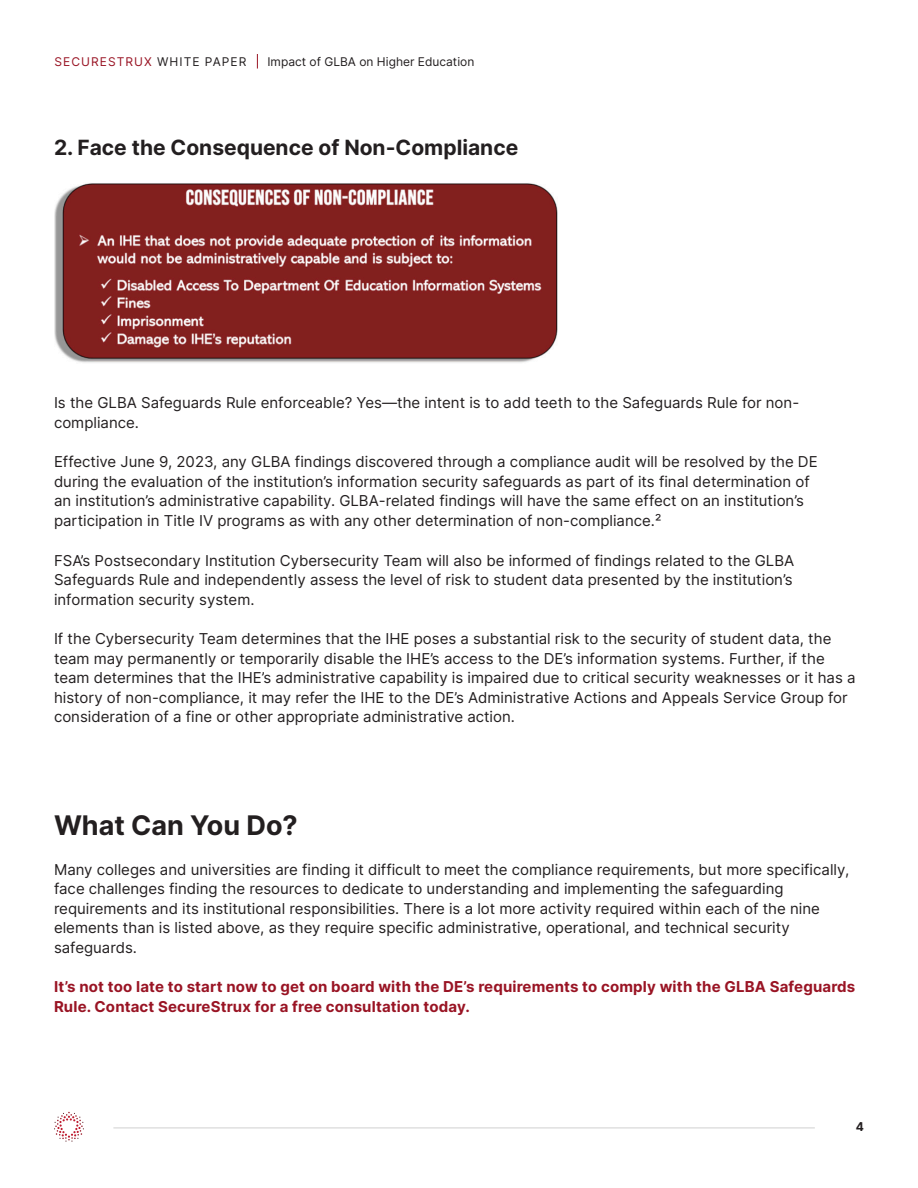
<style>
.page{position:relative;width:918px;height:1188px;background:#fff}
.page>*{position:absolute;margin:0;border:0;box-sizing:border-box;transform-origin:0 0}
.Body_Copy{font:700 27px "Inter";color:#231f20}
.Subheading{font:700 21px "Inter";color:#231f20}
.Body_Copy-2{font:15px/19.5px "Inter";color:#231f20}
.Body_Copy-3{font:700 15px/19.5px "Inter";letter-spacing:.01em;color:#991424}
.t1{font:12px "Inter";color:#231f20}
.t2{font:12px "Inter";letter-spacing:.085em;color:#991424}
.t3{font:700 12px "Inter";color:#231f20}
.s1{color:#231f20}
</style>
<div class="page">
<svg style="left:257px;top:54px;width:1px;height:15px"></svg>
<hr style="left:113px;top:1128px;width:702px;height:1px;background:#d0d0d0">
<svg style="left:54px;top:1112px;width:30px;height:30px"></svg>
<img style="left:54px;top:183px;width:504px;height:180px">
<p class="t2" style="left:55px;top:53px;width:193px">SECURESTRUX <span class="s1">WHITE PAPER</span></p>
<p class="t1" style="left:267px;top:53px;width:208px">Impact of GLBA on Higher Education</p>
<p class="Subheading" style="left:54px;top:132px;width:466px">2. Face the Consequence of Non-Compliance</p>
<p class="Body_Copy-2" style="left:54px;top:393px;width:747px">Is the GLBA Safeguards Rule enforceable? Yes—the intent is to add teeth to the Safeguards Rule for non&shy;compliance.</p>
<p class="Body_Copy-2" style="left:54px;top:452px;width:765px">Effective June 9, 2023, any GLBA findings discovered through a compliance audit will be resolved by the DE during the evaluation of the institution’s information security safeguards as part of its final determination of an institution’s administrative capability. GLBA-related findings will have the same effect on an institution’s participation in Title IV programs as with any other determination of non-compliance.²</p>
<p class="Body_Copy-2" style="left:54px;top:550px;width:742px">FSA’s Postsecondary Institution Cybersecurity Team will also be informed of findings related to the GLBA<br>Safeguards Rule and independently assess the level of risk to student data presented by the institution’s information security system.</p>
<p class="Body_Copy-2" style="left:54px;top:629px;width:803px">If the Cybersecurity Team determines that the IHE poses a substantial risk to the security of student data, the team may permanently or temporarily disable the IHE’s access to the DE’s information systems. Further, if the team determines that the IHE’s administrative capability is impaired due to critical security weaknesses or it has a history of non-compliance, it may refer the IHE to the DE’s Administrative Actions and Appeals Service Group for consideration of a fine or other appropriate administrative action.</p>
<p class="Body_Copy" style="left:54px;top:805px;width:245px">What Can You Do?</p>
<p class="Body_Copy-2" style="left:54px;top:859px;width:797px">Many colleges and universities are finding it difficult to meet the compliance requirements, but more specifically, face challenges finding the resources to dedicate to understanding and implementing the safeguarding requirements and its institutional responsibilities. There is a lot more activity required within each of the nine elements than is listed above, as they require specific administrative, operational, and technical security safeguards.</p>
<p class="Body_Copy-3" style="left:54px;top:977px;width:803px">It’s not too late to start now to get on board with the DE’s requirements to comply with the GLBA Safeguards<br>Rule. Contact SecureStrux for a free consultation today.</p>
<p class="t3" style="left:856px;top:1118px;width:10px">4</p>
</div>
